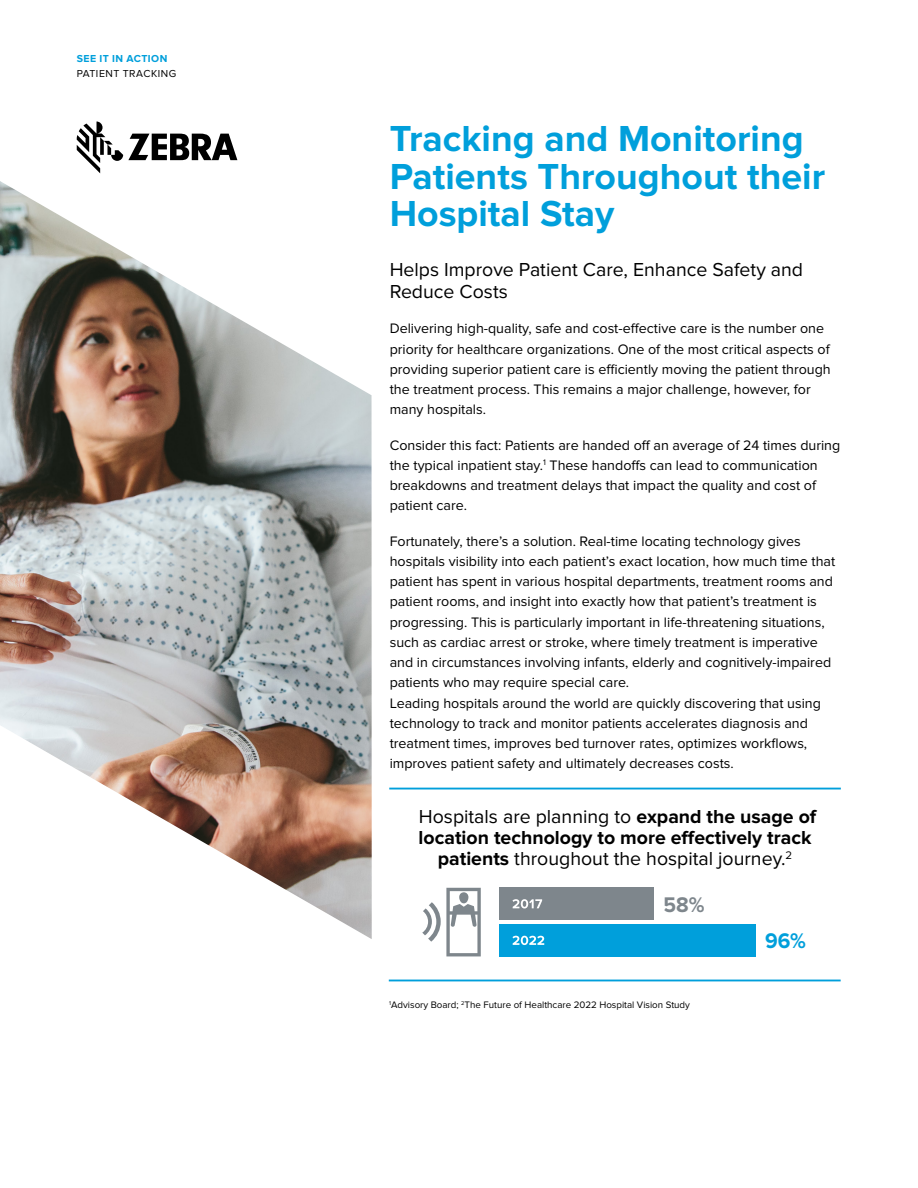
<style>
.page{position:relative;width:918px;height:1188px;background:#fff}
.page>*{position:absolute;margin:0;border:0;box-sizing:border-box;transform-origin:0 0}
.t1{font:700 37.5px/37.5px "Proxima Nova";color:#009fdb}
.t2{font:700 21.9px "Proxima Nova";color:#009fdb;scale:.95 1}
.t3{font:700 21.9px "Proxima Nova";color:#7e868c;scale:.95 1}
.t4{font:700 19.5px/21px "Proxima Nova";color:#000;text-align:center}
.t5{font:19.5px/21.8px "Proxima Nova";color:#000}
.t6{font:14.25px/20.2px "Proxima Nova";color:#000}
.t7{font:10.5px "Proxima Nova";letter-spacing:.05em;color:#000}
.t8{font:700 10.5px "Proxima Nova";letter-spacing:.045em;color:#009fdb}
.t9{font:9.75px "Proxima Nova";color:#000}
.s1{font-weight:400}
</style>
<div class="page">
<hr style="left:389px;top:788px;width:452px;height:1px;background:#009fdb">
<hr style="left:389px;top:980px;width:452px;height:1px;background:#009fdb">
<img style="left:0;top:181px;width:372px;height:758px">
<svg style="left:422px;top:888px;width:59px;height:68px"></svg>
<div style="left:459px;top:892px;width:9px;height:11px;background:#7e868c;border-radius:5px"></div>
<div style="left:499px;top:924px;width:256px;height:32px;background:#009fdb"></div>
<div style="left:499px;top:888px;width:155px;height:32px;background:#7e868c"></div>
<svg style="left:512px;top:899px;width:30px;height:10px"></svg>
<svg style="left:512px;top:936px;width:32px;height:9px"></svg>
<svg style="left:77px;top:122px;width:160px;height:51px"></svg>
<p class="t8" style="left:77px;top:53px;width:92px">SEE IT IN ACTION</p>
<p class="t7" style="left:77px;top:67px;width:101px">PATIENT TRACKING</p>
<h1 class="t1" style="left:390px;top:121px;width:437px">Tracking and Monitoring<br>Patients Throughout their<br>Hospital Stay</h1>
<h3 class="t5" style="left:390px;top:259px;width:415px">Helps Improve Patient Care, Enhance Safety and<br>Reduce Costs</h3>
<p class="t6" style="left:390px;top:319px;width:443px">Delivering high-quality, safe and cost-effective care is the number one priority for healthcare organizations. One of the most critical aspects of providing superior patient care is efficiently moving the patient through the treatment process. This remains a major challenge, however, for many hospitals.</p>
<p class="t6" style="left:390px;top:435px;width:452px">Consider this fact: Patients are handed off an average of 24 times during the typical inpatient stay.<sup>1</sup> These handoffs can lead to communication breakdowns and treatment delays that impact the quality and cost of patient care.</p>
<p class="t6" style="left:390px;top:531px;width:447px">Fortunately, there’s a solution. Real-time locating technology gives hospitals visibility into each patient’s exact location, how much time that patient has spent in various hospital departments, treatment rooms and patient rooms, and insight into exactly how that patient’s treatment is progressing. This is particularly important in life-threatening situations, such as cardiac arrest or stroke, where timely treatment is imperative and in circumstances involving infants, elderly and cognitively-impaired patients who may require special care.<br>Leading hospitals around the world are quickly discovering that using technology to track and monitor patients accelerates diagnosis and treatment times, improves bed turnover rates, optimizes workflows, improves patient safety and ultimately decreases costs.</p>
<h3 class="t4" style="left:419px;top:807px;width:399px"><span class="s1">Hospitals are planning to</span> expand the usage of location technology to more effectively track patients <span class="s1">throughout the hospital journey.</span><sup>2</sup></h3>
<h2 class="t3" style="left:664px;top:892px;width:45px">58%</h2>
<p class="t9" style="left:389px;top:999px;width:302px"><sup>1</sup>Advisory Board; <sup>2</sup>The Future of Healthcare 2022 Hospital Vision Study</p>
<h2 class="t2" style="left:765px;top:928px;width:44px">96%</h2>
</div>
